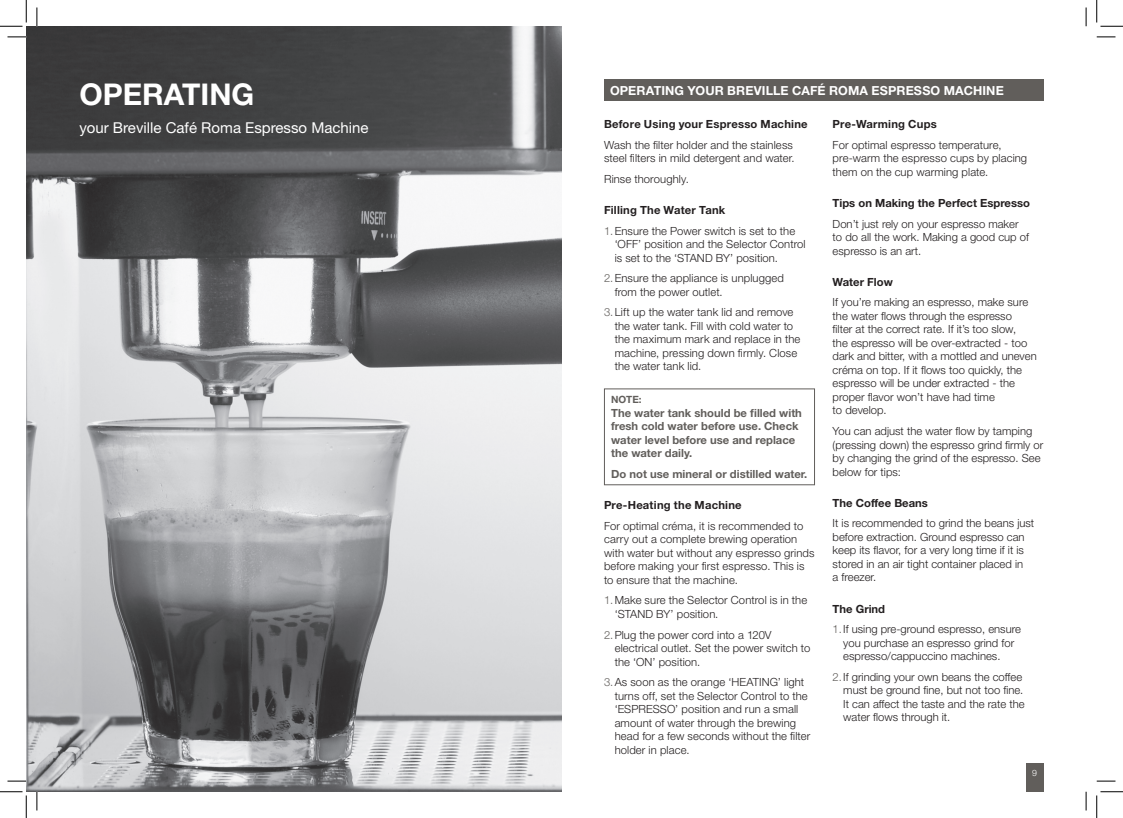
<style>
.page{position:relative;width:1123px;height:818px;background:#fff}
.page>*{position:absolute;margin:0;border:0;box-sizing:border-box;transform-origin:0 0}
.t1{font:700 30px "Helvetica Neue";color:#fff}
.t2{font:15px "Helvetica Neue";color:#fff}
.t3{font:700 12.5px "Helvetica Neue";letter-spacing:.01em;color:#fff}
.t4{font:300 11.25px/13.5px "Helvetica Neue";color:#231f20}
.t5{font:700 11.25px/13.5px "Helvetica Neue";color:#615e5b}
.t6{font:700 11.25px "Helvetica Neue";letter-spacing:.01em;color:#231f20}
.t7{font:700 10px "Helvetica Neue";color:#615e5b}
.t8{font:300 8.75px "Helvetica Neue";color:#fff}
.s1{font-weight:700}
.s2{color:#615e5b}
</style>
<div class="page">
<div style="left:1025px;top:763px;width:18px;height:29px;background:#615e5b"></div>
<img style="left:26px;top:26px;width:535px;height:766px">
<div style="left:604px;top:79px;width:439px;height:22px;background:#615e5b"></div>
<div style="left:604px;top:388px;width:211px;height:97px;border:1px solid #615e5b"></div>
<svg style="left:8px;top:36px;width:18px;height:2px"></svg>
<svg style="left:1096px;top:36px;width:19px;height:2px"></svg>
<svg style="left:8px;top:780px;width:18px;height:2px"></svg>
<svg style="left:1096px;top:780px;width:19px;height:2px"></svg>
<svg style="left:36px;top:8px;width:2px;height:18px"></svg>
<svg style="left:36px;top:792px;width:2px;height:18px"></svg>
<svg style="left:1085px;top:8px;width:1px;height:18px"></svg>
<svg style="left:1085px;top:792px;width:1px;height:18px"></svg>
<svg style="left:0;top:0;width:27px;height:27px"></svg>
<svg style="left:0;top:791px;width:27px;height:27px"></svg>
<svg style="left:1096px;top:0;width:27px;height:27px"></svg>
<svg style="left:1096px;top:791px;width:27px;height:27px"></svg>
<h1 class="t1" style="left:79px;top:76px;width:176px">OPERATING</h1>
<h2 class="t2" style="left:79px;top:119px;width:291px">your Breville Café Roma Espresso Machine</h2>
<p class="t3" style="left:610px;top:83px;width:230px">OPERATING YOUR BREVILLE Café roma</p>
<p class="t3" style="left:871px;top:83px;width:10px">espresso</p>
<p class="t3" style="left:943px;top:83px;width:10px">machine</p>
<p class="t6" style="left:604px;top:117px;width:205px">Before Using your Espresso Machine</p>
<p class="t4" style="left:604px;top:138px;width:192px">Wash the filter holder and the stainless steel filters in mild detergent and water.</p>
<p class="t4" style="left:604px;top:172px;width:86px">Rinse thoroughly.</p>
<p class="t4" style="left:604px;top:200px;width:193px;line-height:20.6px"><span class="s1">Filling The Water Tank<br></span><span class="s2">1.</span>Ensure the Power switch is set to the</p>
<p class="t4" style="left:614px;top:237px;width:192px">‘OFF’ position and the Selector Control is set to the ‘STAND BY’ position.</p>
<p class="t4" style="left:614px;top:271px;width:171px;text-indent:-11px"><span class="s2">2.</span>Ensure the appliance is unplugged from the power outlet.</p>
<p class="t4" style="left:614px;top:305px;width:187px;text-indent:-11px"><span class="s2">3.</span>Lift up the water tank lid and remove the water tank. Fill with cold water to the maximum mark and replace in the machine, pressing down firmly. Close the water tank lid.</p>
<p class="t7" style="left:611px;top:394px;width:32px">NOTE:</p>
<p class="t5" style="left:611px;top:406px;width:192px">The water tank should be filled with fresh cold water before use. Check water level before use and replace the water daily.</p>
<p class="t5" style="left:611px;top:467px;width:198px">Do not use mineral or distilled water.</p>
<p class="t6" style="left:604px;top:498px;width:139px">Pre-Heating the Machine</p>
<p class="t4" style="left:604px;top:519px;width:212px">For optimal créma, it is recommended to carry out a complete brewing operation with water but without any espresso grinds before making your first espresso. This is to ensure that the machine.</p>
<p class="t4" style="left:614px;top:593px;width:194px;text-indent:-11px"><span class="s2">1.</span>Make sure the Selector Control is in the ‘STAND BY’ position.</p>
<p class="t4" style="left:614px;top:627px;width:197px;text-indent:-11px"><span class="s2">2.</span>Plug the power cord into a 120V electrical outlet. Set the power switch to the ‘ON’ position.</p>
<p class="t4" style="left:614px;top:675px;width:197px;text-indent:-11px"><span class="s2">3.</span>As soon as the orange ‘HEATING’ light turns off, set the Selector Control to the ‘ESPRESSO’ position and run a small amount of water through the brewing head for a few seconds without the filter holder in place.</p>
<p class="t6" style="left:832px;top:117px;width:106px">Pre-Warming Cups</p>
<p class="t4" style="left:832px;top:138px;width:196px">For optimal espresso temperature, pre-warm the espresso cups by placing them on the cup warming plate.</p>
<p class="t6" style="left:832px;top:196px;width:199px">Tips on Making the Perfect Espresso</p>
<p class="t4" style="left:832px;top:217px;width:198px">Don’t just rely on your espresso maker to do all the work. Making a good cup of espresso is an art.</p>
<p class="t6" style="left:832px;top:275px;width:62px">Water Flow</p>
<p class="t4" style="left:832px;top:295px;width:206px">If you’re making an espresso, make sure the water flows through the espresso<br>filter at the correct rate. If it’s too slow,<br>the espresso will be over-extracted - too dark and bitter, with a mottled and uneven créma on top. If it flows too quickly, the espresso will be under extracted - the proper flavor won’t have had time<br>to develop.</p>
<p class="t4" style="left:832px;top:424px;width:212px">You can adjust the water flow by tamping (pressing down) the espresso grind firmly or by changing the grind of the espresso. See below for tips:</p>
<p class="t6" style="left:832px;top:496px;width:97px">The Coffee Beans</p>
<p class="t4" style="left:832px;top:516px;width:203px">It is recommended to grind the beans just before extraction. Ground espresso can keep its flavor, for a very long time if it is stored in an air tight container placed in<br>a freezer.</p>
<p class="t4" style="left:832px;top:598px;width:190px;line-height:20.6px"><span class="s1">The Grind<br></span><span class="s2">1.</span>If using pre-ground espresso, ensure</p>
<p class="t4" style="left:843px;top:636px;width:172px">you purchase an espresso grind for espresso/cappuccino machines.</p>
<p class="t4" style="left:843px;top:670px;width:183px;text-indent:-11px"><span class="s2">2.</span>If grinding your own beans the coffee must be ground fine, but not too fine.<br>It can affect the taste and the rate the water flows through it.</p>
<p class="t8" style="left:1032px;top:767px;width:6px">9</p>
</div>
